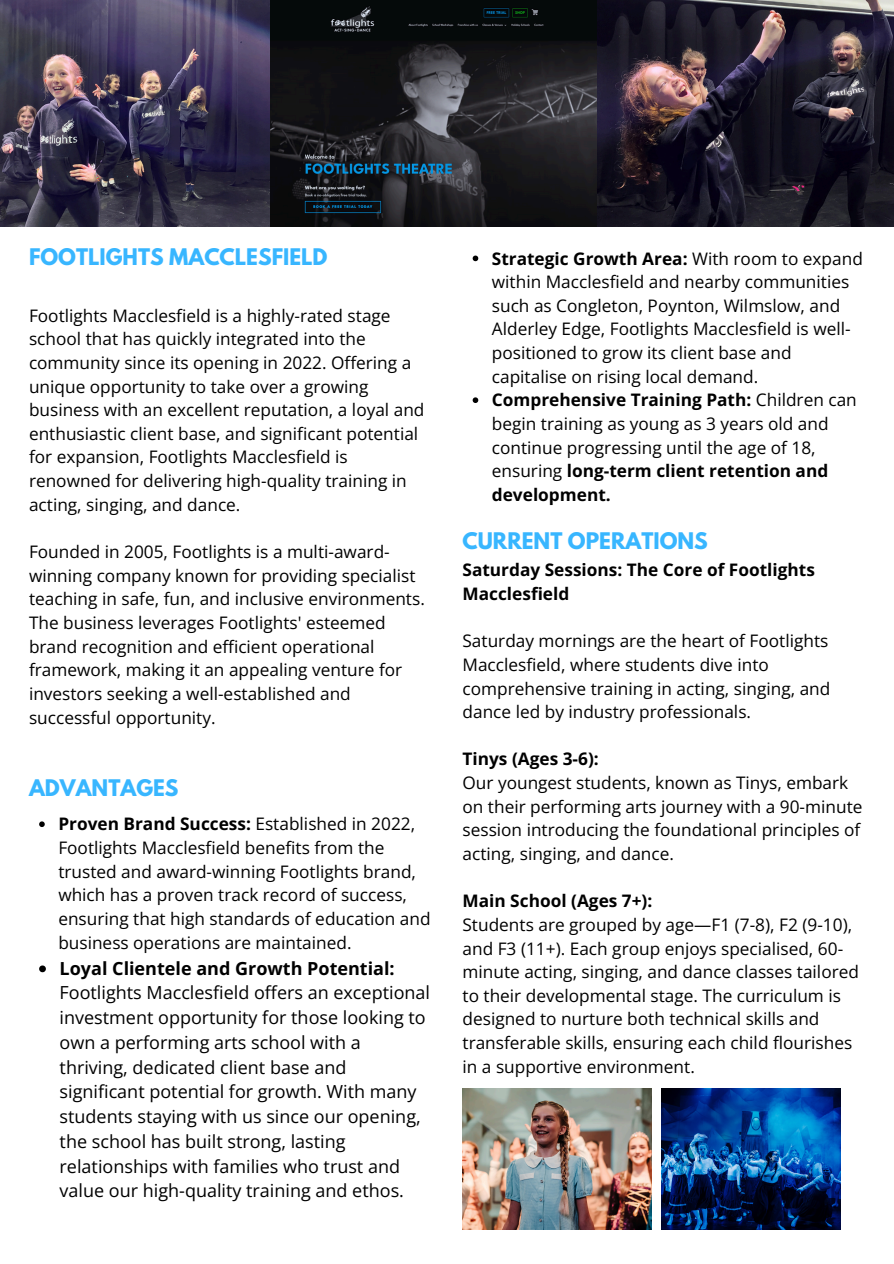
<style>
.page{position:relative;width:894px;height:1264px;background:#fff}
.page>*{position:absolute;margin:0;border:0;box-sizing:border-box;transform-origin:0 0}
.t1{font:700 20.25px "League Spartan";color:#38b6ff}
.t2{font:18px/24.8px "Open Sans";color:#000}
.t3{font:17.25px/23.7px "Open Sans";color:#000}
.t4{font:700 17.25px/23.7px "Open Sans";color:#000}
.s1{font-weight:700}
</style>
<div class="page">
<svg style="left:39px;top:821px;width:6px;height:6px"></svg>
<svg style="left:39px;top:965px;width:7px;height:7px"></svg>
<svg style="left:472px;top:255px;width:6px;height:6px"></svg>
<svg style="left:472px;top:397px;width:6px;height:6px"></svg>
<img style="left:462px;top:1088px;width:189px;height:141px">
<img style="left:661px;top:1088px;width:179px;height:141px">
<img style="left:610px;top:0;width:283px;height:226px">
<img style="left:0;top:0;width:283px;height:226px">
<img style="left:283px;top:0;width:327px;height:226px">
<p class="t1" style="left:29px;top:247px;width:300px">FOOTLIGHTS MACCLESFIELD</p>
<p class="t3" style="left:29px;top:303px;width:397px">Footlights Macclesfield is a highly-rated stage school that has quickly integrated into the community since its opening in 2022. Offering a unique opportunity to take over a growing business with an excellent reputation, a loyal and enthusiastic client base, and significant potential for expansion, Footlights Macclesfield is renowned for delivering high-quality training in acting, singing, and dance.</p>
<p class="t3" style="left:29px;top:539px;width:397px">Founded in 2005, Footlights is a multi-award&shy;winning company known for providing specialist teaching in safe, fun, and inclusive environments.<br>The business leverages Footlights' esteemed brand recognition and efficient operational framework, making it an appealing venture for investors seeking a well-established and successful opportunity.</p>
<p class="t1" style="left:29px;top:777px;width:151px">ADVANTAGES</p>
<p class="t3" style="left:58px;top:811px;width:374px"><span class="s1">Proven Brand Success:</span> Established in 2022, Footlights Macclesfield benefits from the trusted and award-winning Footlights brand, which has a proven track record of success, ensuring that high standards of education and business operations are maintained.</p>
<p class="t2" style="left:60px;top:955px;width:372px"><span class="s1">Loyal Clientele and Growth Potential:<br></span>Footlights Macclesfield offers an exceptional investment opportunity for those looking to own a performing arts school with a thriving, dedicated client base and significant potential for growth. With many students staying with us since our opening, the school has built strong, lasting relationships with families who trust and value our high-quality training and ethos.</p>
<h1 class="t3" style="left:491px;top:246px;width:372px"><span class="s1">Strategic Growth Area:</span> With room to expand within Macclesfield and nearby communities such as Congleton, Poynton, Wilmslow, and Alderley Edge, Footlights Macclesfield is well&shy;positioned to grow its client base and capitalise on rising local demand.</h1>
<p class="t3" style="left:491px;top:388px;width:366px"><span class="s1">Comprehensive Training Path:</span> Children can begin training as young as 3 years old and continue progressing until the age of 18, ensuring <span class="s1">long-term client retention and development.</span></p>
<p class="t1" style="left:462px;top:531px;width:247px">CURRENT OPERATIONS</p>
<p class="t4" style="left:462px;top:558px;width:354px">Saturday Sessions: The Core of Footlights<br>Macclesfield</p>
<h1 class="t3" style="left:462px;top:628px;width:369px">Saturday mornings are the heart of Footlights Macclesfield, where students dive into comprehensive training in acting, singing, and dance led by industry professionals.</h1>
<p class="t4" style="left:462px;top:747px;width:138px">Tinys (Ages 3-6):</p>
<p class="t3" style="left:462px;top:770px;width:401px">Our youngest students, known as Tinys, embark on their performing arts journey with a 90-minute session introducing the foundational principles of acting, singing, and dance.</p>
<p class="t4" style="left:462px;top:888px;width:191px">Main School (Ages 7+):</p>
<p class="t3" style="left:462px;top:912px;width:398px">Students are grouped by age—F1 (7-8), F2 (9-10), and F3 (11+). Each group enjoys specialised, 60- minute acting, singing, and dance classes tailored to their developmental stage. The curriculum is designed to nurture both technical skills and transferable skills, ensuring each child flourishes in a supportive environment.</p>
</div>
